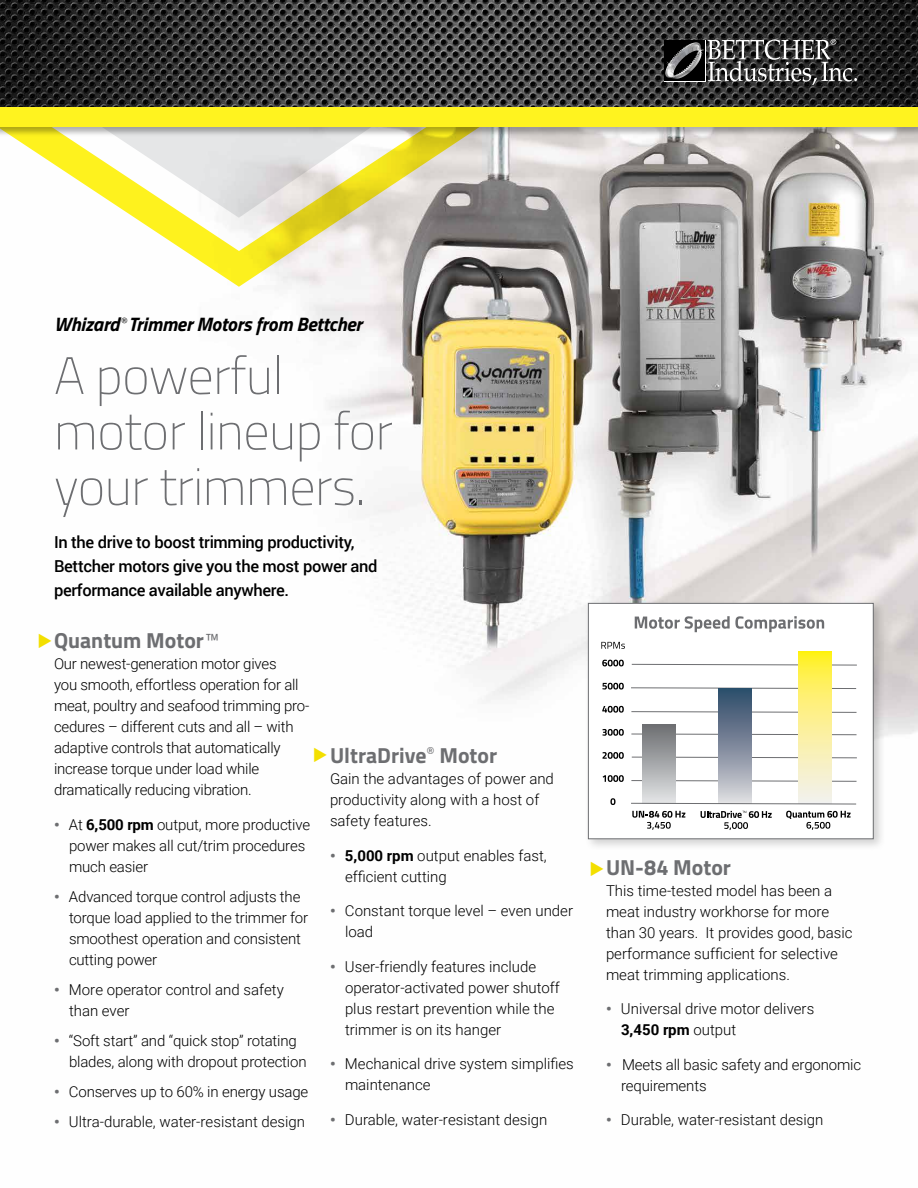
<style>
.page{position:relative;width:918px;height:1188px;background:#fff}
.page>*{position:absolute;margin:0;border:0;box-sizing:border-box;transform-origin:0 0}
.t1{font:100 52.5px/55.5px "Titillium";letter-spacing:-.01em;color:#6d6e71}
.t2{font:700 21.75px "Titillium";color:#6d6e71}
.t3{font:italic 700 19.5px "Titillium";letter-spacing:-.01em;color:#000}
.t4{font:500 16.5px/24px "Roboto";letter-spacing:-.02em;color:#000}
.t5{font:300 15px/21px "Roboto";color:#000}
.s1{font-weight:300;font-size:22.5px}
.s2{font-weight:900;color:#6d6e71}
.s3{font-weight:700}
</style>
<div class="page">
<img style="left:307px;top:136px;width:611px;height:600px">
<svg style="left:11px;top:136px;width:490px;height:151px"></svg>
<img style="left:0;top:0;width:918px;height:107px">
<div style="left:0;top:107px;width:918px;height:29px;background:#000;opacity:.3"></div>
<div style="left:0;top:107px;width:918px;height:20px;background:#fff31f"></div>
<svg style="left:664px;top:40px;width:42px;height:42px"></svg>
<svg style="left:708px;top:39px;width:149px;height:46px"></svg>
<svg style="left:664px;top:41px;width:41px;height:40px;fill:#000"></svg>
<svg style="left:683px;top:42px;width:13px;height:6px"></svg>
<div style="left:584px;top:599px;width:302px;height:253px;background:#000;opacity:.18"></div>
<div style="left:588px;top:603px;width:285px;height:236px;background:#fff"></div>
<svg style="left:631px;top:664px;width:226px;height:118px"></svg>
<svg style="left:635px;top:616px;width:189px;height:16px"></svg>
<svg style="left:799px;top:652px;width:33px;height:150px"></svg>
<div style="left:719px;top:688px;width:33px;height:115px;background:linear-gradient(to bottom,#284564,#dad6db)"></div>
<div style="left:642px;top:725px;width:33px;height:79px;background:linear-gradient(to bottom,#6d6e71,#e4e6e7)"></div>
<svg style="left:632px;top:811px;width:53px;height:19px"></svg>
<svg style="left:701px;top:811px;width:71px;height:19px"></svg>
<svg style="left:786px;top:811px;width:65px;height:19px"></svg>
<svg style="left:601px;top:642px;width:24px;height:7px"></svg>
<svg style="left:602px;top:660px;width:22px;height:6px"></svg>
<svg style="left:602px;top:683px;width:22px;height:7px"></svg>
<svg style="left:602px;top:706px;width:22px;height:7px"></svg>
<svg style="left:602px;top:729px;width:22px;height:7px"></svg>
<svg style="left:603px;top:752px;width:21px;height:7px"></svg>
<svg style="left:603px;top:775px;width:21px;height:7px"></svg>
<svg style="left:610px;top:798px;width:6px;height:7px"></svg>
<svg style="left:631px;top:802px;width:226px;height:3px"></svg>
<div style="left:588px;top:603px;width:286px;height:236px;border:1px solid #6d6e71"></div>
<h3 class="t3" style="left:54px;top:309px;width:310px">Whizard <sup>®</sup> Trimmer Motors from Bettcher</h3>
<h1 class="t1" style="left:54px;top:345px;width:340px">A powerful motor lineup for your trimmers.</h1>
<p class="t4" style="left:54px;top:530px;width:325px">In the drive to boost trimming productivity,<br>Bettcher motors give you the most power and performance available anywhere.</p>
<h2 class="t2" style="left:54px;top:624px;width:167px">Quantum Motor<span class="s1">™</span></h2>
<p class="t5" style="left:54px;top:653px;width:257px">Our newest-generation motor gives<br>you smooth, effortless operation for all meat, poultry and seafood trimming pro&shy;cedures – different cuts and all – with adaptive controls that automatically increase torque under load while dramatically reducing vibration.</p>
<p class="t5" style="left:69px;top:813px;width:243px;text-indent:-15px"><span class="s2">•</span> At <span class="s3">6,500 rpm</span> output, more productive power makes all cut/trim procedures much easier</p>
<p class="t5" style="left:69px;top:885px;width:241px;text-indent:-15px"><span class="s2">•</span> Advanced torque control adjusts the torque load applied to the trimmer for smoothest operation and consistent cutting power</p>
<p class="t5" style="left:69px;top:978px;width:216px;text-indent:-15px"><span class="s2">•</span> More operator control and safety than ever</p>
<p class="t5" style="left:69px;top:1029px;width:239px;text-indent:-15px"><span class="s2">•</span> “Soft start” and “quick stop” rotating blades, along with dropout protection</p>
<p class="t5" style="left:54px;top:1080px;width:256px"><span class="s2">•</span> Conserves up to 60% in energy usage</p>
<p class="t5" style="left:54px;top:1110px;width:253px"><span class="s2">•</span> Ultra-durable, water-resistant design</p>
<h2 class="t2" style="left:330px;top:739px;width:169px">UltraDrive<sup>®</sup> Motor</h2>
<p class="t5" style="left:330px;top:768px;width:225px">Gain the advantages of power and productivity along with a host of safety features.</p>
<p class="t5" style="left:345px;top:844px;width:203px;text-indent:-15px"><span class="s2">•</span> <span class="s3">5,000 rpm</span> output enables fast, efficient cutting</p>
<p class="t5" style="left:345px;top:900px;width:230px;text-indent:-15px"><span class="s2">•</span> Constant torque level – even under load</p>
<p class="t5" style="left:345px;top:955px;width:216px;text-indent:-15px"><span class="s2">•</span> User-friendly features include operator-activated power shutoff plus restart prevention while the trimmer is on its hanger</p>
<p class="t5" style="left:345px;top:1053px;width:230px;text-indent:-15px"><span class="s2">•</span> Mechanical drive system simplifies maintenance</p>
<p class="t5" style="left:330px;top:1108px;width:219px"><span class="s2">•</span> Durable, water-resistant design</p>
<h2 class="t2" style="left:606px;top:850px;width:126px">UN-84 Motor</h2>
<p class="t5" style="left:606px;top:879px;width:248px">This time-tested model has been a meat industry workhorse for more than 30 years. It provides good, basic performance sufficient for selective meat trimming applications.</p>
<p class="t5" style="left:621px;top:998px;width:195px;text-indent:-15px"><span class="s2">•</span> Universal drive motor delivers<br><span class="s3">3,450 rpm</span> output</p>
<p class="t5" style="left:621px;top:1053px;width:242px;text-indent:-15px"><span class="s2">•</span> Meets all basic safety and ergonomic requirements</p>
<p class="t5" style="left:606px;top:1109px;width:219px"><span class="s2">•</span> Durable, water-resistant design</p>
</div>
